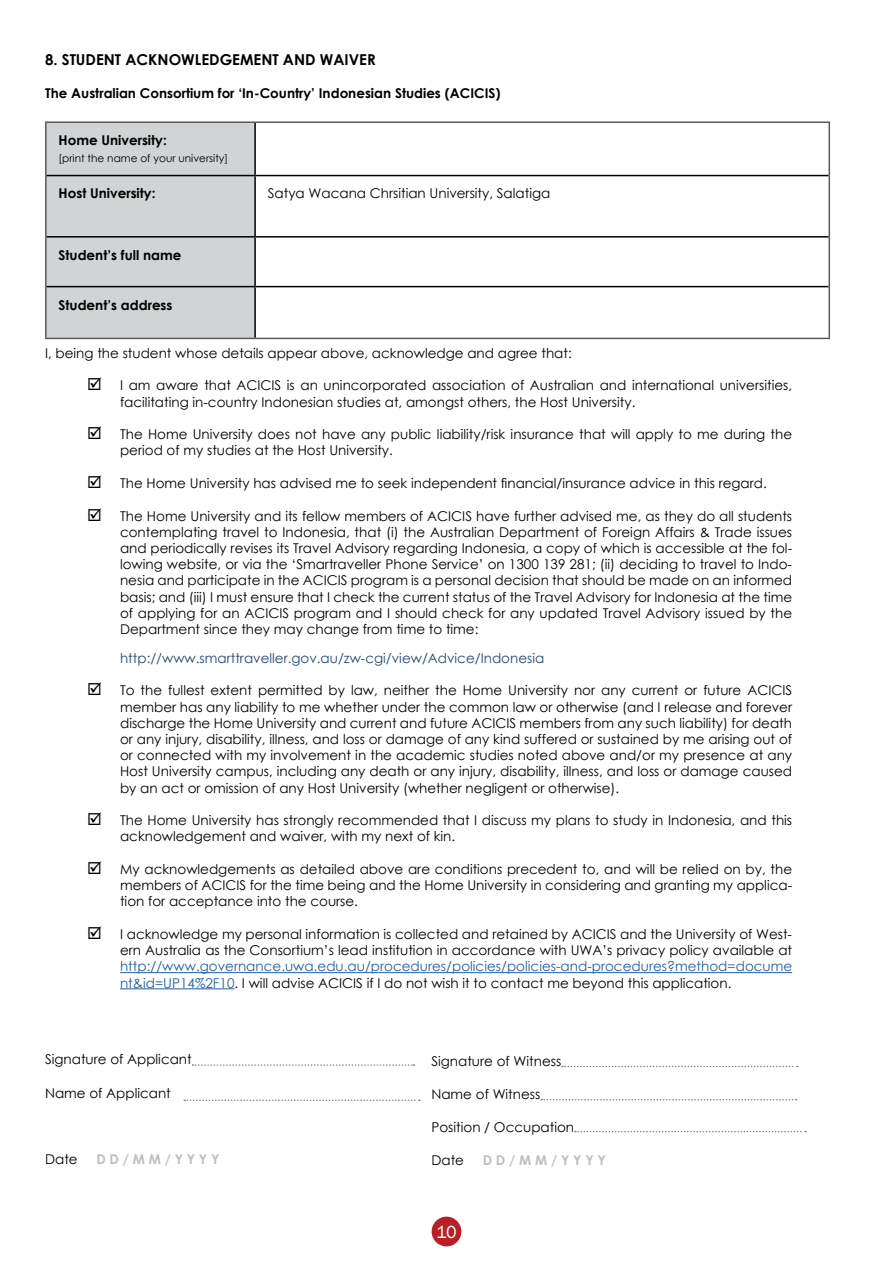
<style>
.page{position:relative;width:893px;height:1263px;background:#fff}
.page>*{position:absolute;margin:0;border:0;box-sizing:border-box;transform-origin:0 0}
.t1{font:18px "Franklin Gothic";color:#fff}
.t2{font:700 15px "Century Gothic";color:#000}
.t3{font:13.5px/16.2px "Century Gothic";color:#000}
.t4{font:13.5px/16.2px "Century Gothic";color:#215e9e}
.t5{font:700 13.5px "Century Gothic";color:#000}
.t6{font:13.5px "Century Gothic";color:#214975}
.t7{font:700 13.5px "Century Gothic";color:#bcbec0}
.t8{font:10.5px "Century Gothic";color:#000}
.s1{color:#000}
</style>
<div class="page">
<div style="left:432px;top:1216px;width:29px;height:30px;background:#b72126;border-radius:50%"></div>
<hr style="left:120px;top:972px;width:672px;height:1px;background:#215e9e">
<hr style="left:120px;top:988px;width:114px;height:1px;background:#215e9e">
<div style="left:47px;top:123px;width:207px;height:215px;background:#d1d3d4"></div>
<hr style="left:45px;top:121px;width:210px;height:2px;background:#58595b">
<hr style="left:45px;top:123px;width:2px;height:53px;background:#58595b">
<hr style="left:255px;top:121px;width:575px;height:2px;background:#58595b">
<hr style="left:828px;top:123px;width:2px;height:53px;background:#58595b">
<hr style="left:45px;top:176px;width:2px;height:61px;background:#58595b">
<hr style="left:828px;top:176px;width:2px;height:61px;background:#58595b">
<hr style="left:45px;top:237px;width:2px;height:50px;background:#58595b">
<hr style="left:828px;top:237px;width:2px;height:50px;background:#58595b">
<hr style="left:45px;top:287px;width:2px;height:51px;background:#58595b">
<hr style="left:828px;top:287px;width:2px;height:51px;background:#58595b">
<hr style="left:45px;top:338px;width:210px;height:1px;background:#58595b">
<hr style="left:255px;top:338px;width:575px;height:1px;background:#58595b">
<hr style="left:254px;top:123px;width:2px;height:52px;background:#000">
<hr style="left:47px;top:175px;width:208px;height:1px;background:#000">
<hr style="left:255px;top:175px;width:573px;height:1px;background:#000">
<hr style="left:254px;top:176px;width:2px;height:60px;background:#000">
<hr style="left:47px;top:236px;width:208px;height:2px;background:#000">
<hr style="left:255px;top:236px;width:573px;height:2px;background:#000">
<hr style="left:254px;top:238px;width:2px;height:48px;background:#000">
<hr style="left:47px;top:286px;width:208px;height:1px;background:#000">
<hr style="left:255px;top:286px;width:573px;height:1px;background:#000">
<hr style="left:254px;top:287px;width:2px;height:51px;background:#000">
<svg style="left:193px;top:1064px;width:221px;height:2px"></svg>
<svg style="left:562px;top:1066px;width:236px;height:1px"></svg>
<svg style="left:541px;top:1099px;width:255px;height:1px"></svg>
<svg style="left:575px;top:1131px;width:231px;height:1px"></svg>
<svg style="left:184px;top:1099px;width:236px;height:2px"></svg>
<p class="t2" style="left:45px;top:48px;width:332px">8. STUDENT ACKNOWLEDGEMENT AND WAIVER</p>
<p class="t5" style="left:45px;top:83px;width:457px">The Australian Consortium for ‘In-Country’ Indonesian Studies (ACICIS)</p>
<p class="t5" style="left:59px;top:130px;width:110px">Home University:</p>
<p class="t8" style="left:59px;top:151px;width:171px">[print the name of your university]</p>
<p class="t5" style="left:59px;top:183px;width:98px">Host University:</p>
<p class="t3" style="left:268px;top:185px;width:284px">Satya Wacana Chrsitian University, Salatiga</p>
<p class="t5" style="left:59px;top:245px;width:124px">Student’s full name</p>
<p class="t5" style="left:59px;top:294px;width:115px">Student’s address</p>
<p class="t3" style="left:45px;top:345px;width:528px">I, being the student whose details appear above, acknowledge and agree that:</p>
<p class="t3" style="left:120px;top:377px;width:673px;text-indent:-33px">☑ I am aware that ACICIS is an unincorporated association of Australian and international universities, facilitating in-country Indonesian studies at, amongst others, the Host University.</p>
<p class="t3" style="left:120px;top:426px;width:674px;text-indent:-33px">☑ The Home University does not have any public liability/risk insurance that will apply to me during the period of my studies at the Host University.</p>
<p class="t3" style="left:87px;top:475px;width:681px">☑ The Home University has advised me to seek independent financial/insurance advice in this regard.</p>
<p class="t3" style="left:120px;top:507px;width:674px;text-align:justify;text-indent:-33px">☑ The Home University and its fellow members of ACICIS have further advised me, as they do all students contemplating travel to Indonesia, that (i) the Australian Department of Foreign Affairs &amp; Trade issues and periodically revises its Travel Advisory regarding Indonesia, a copy of which is accessible at the fol&shy;lowing website, or via the ‘Smartraveller Phone Service’ on 1300 139 281; (ii) deciding to travel to Indo&shy;nesia and participate in the ACICIS program is a personal decision that should be made on an informed basis; and (iii) I must ensure that I check the current status of the Travel Advisory for Indonesia at the time of applying for an ACICIS program and I should check for any updated Travel Advisory issued by the Department since they may change from time to time:</p>
<p class="t6" style="left:120px;top:648px;width:426px">http://www.smarttraveller.gov.au/zw-cgi/view/Advice/Indonesia</p>
<p class="t3" style="left:120px;top:682px;width:674px;text-align:justify;text-indent:-33px">☑ To the fullest extent permitted by law, neither the Home University nor any current or future ACICIS member has any liability to me whether under the common law or otherwise (and I release and forever discharge the Home University and current and future ACICIS members from any such liability) for death or any injury, disability, illness, and loss or damage of any kind suffered or sustained by me arising out of or connected with my involvement in the academic studies noted above and/or my presence at any Host University campus, including any death or any injury, disability, illness, and loss or damage caused by an act or omission of any Host University (whether negligent or otherwise).</p>
<p class="t3" style="left:120px;top:812px;width:674px;text-indent:-33px">☑ The Home University has strongly recommended that I discuss my plans to study in Indonesia, and this acknowledgement and waiver, with my next of kin.</p>
<p class="t3" style="left:120px;top:861px;width:674px;text-align:justify;text-indent:-33px">☑ My acknowledgements as detailed above are conditions precedent to, and will be relied on by, the members of ACICIS for the time being and the Home University in considering and granting my applica&shy;tion for acceptance into the course.</p>
<p class="t3" style="left:87px;top:926px;width:707px;text-align:right">☑ I acknowledge my personal information is collected and retained by ACICIS and the University of West&shy;ern Australia as the Consortium’s lead institution in accordance with UWA’s privacy policy available at</p>
<p class="t4" style="left:120px;top:958px;width:674px">http://www.governance.uwa.edu.au/procedures/policies/policies-and-procedures?method=docume nt&amp;id=UP14%2F10<span class="s1">. I will advise ACICIS if I do not wish it to contact me beyond this application.</span></p>
<p class="t3" style="left:45px;top:1051px;width:148px">Signature of Applicant</p>
<p class="t3" style="left:45px;top:1084px;width:127px">Name of Applicant</p>
<p class="t3" style="left:45px;top:1151px;width:34px">Date</p>
<p class="t7" style="left:96px;top:1149px;width:125px">D D / M M / Y Y Y Y</p>
<p class="t3" style="left:431px;top:1052px;width:131px">Signature of Witness</p>
<p class="t3" style="left:431px;top:1086px;width:110px">Name of Witness</p>
<p class="t3" style="left:431px;top:1119px;width:144px">Position / Occupation</p>
<p class="t3" style="left:431px;top:1152px;width:34px">Date</p>
<p class="t7" style="left:483px;top:1150px;width:125px">D D / M M / Y Y Y Y</p>
<h1 class="t1" style="left:436px;top:1221px;width:22px">10</h1>
</div>
